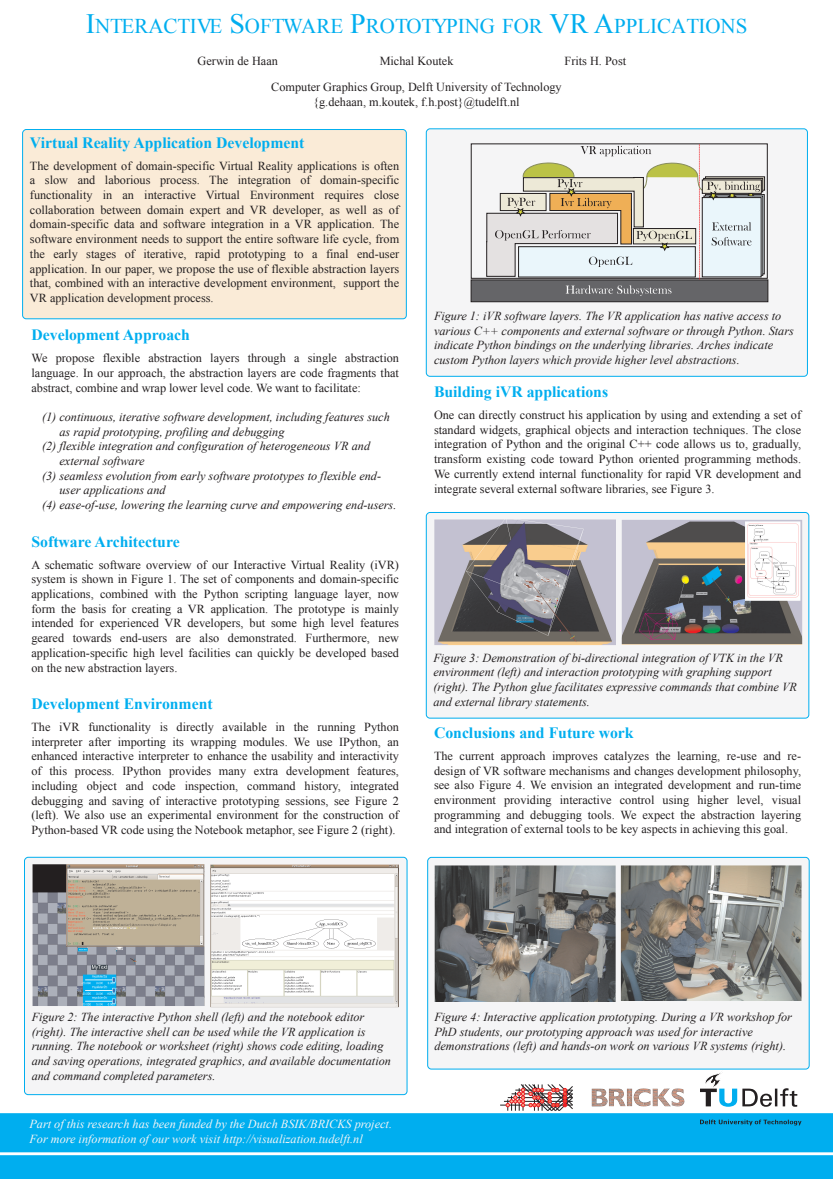
<style>
.page{position:relative;width:833px;height:1179px;background:#fff}
.page>*{position:absolute;margin:0;border:0;box-sizing:border-box;transform-origin:0 0}
.t1{font:21px "Times New Roman";letter-spacing:-.055em;color:#00aeef}
.t2{font:700 15.75px "Times New Roman";letter-spacing:-.055em;color:#00aeef}
.t3{font:700 15.75px "Times New Roman";color:#00aeef}
.t4{font:700 15.75px "Times New Roman";letter-spacing:.055em;color:#00aeef}
.t5{font:12.25px/14.7px "Times New Roman";color:#231f20}
.t6{font:italic 12.25px/14.7px "Times New Roman";color:#231f20}
.t7{font:12.25px/14.7px "Times New Roman";letter-spacing:-.055em;color:#231f20}
.t8{font:italic 12.25px/14.7px "Times New Roman";color:#f5f5f6}
.t9{font:italic 12.21px/14.7px "Times New Roman";color:#231f20}
.s1{font-size:28px}
.s2{font-size:12.21px}
.s3{font-size:12.25px}
</style>
<div class="page">
<div style="left:0;top:1113px;width:833px;height:39px;background:#00aeef"></div>
<div style="left:0;top:1155px;width:833px;height:24px;background:#00aeef"></div>
<div style="left:22px;top:129px;width:385px;height:190px;background:#faebd7"></div>
<img style="left:591px;top:1088px;width:94px;height:19px">
<div style="left:426px;top:128px;width:382px;height:249px;background:#f5f5f6"></div>
<div style="left:24px;top:856px;width:384px;height:239px;background:#f5f5f6"></div>
<svg style="left:700px;top:1073px;width:97px;height:34px"></svg>
<svg style="left:700px;top:1119px;width:101px;height:6px"></svg>
<svg style="left:500px;top:1084px;width:73px;height:27px"></svg>
<svg style="left:427px;top:856px;width:383px;height:214px"></svg>
<img style="left:435px;top:865px;width:181px;height:136px">
<img style="left:621px;top:865px;width:181px;height:136px">
<img style="left:33px;top:864px;width:171px;height:142px">
<img style="left:210px;top:864px;width:189px;height:143px">
<svg style="left:425px;top:512px;width:385px;height:207px"></svg>
<img style="left:434px;top:519px;width:182px;height:126px">
<img style="left:622px;top:520px;width:180px;height:125px">
<svg style="left:471px;top:144px;width:296px;height:134px;fill:#f5f5f6"></svg>
<div style="left:705px;top:177px;width:60px;height:13px;border:1px solid #231f20"></div>
<div style="left:471px;top:280px;width:297px;height:22px;background:#656568"></div>
<div style="left:471px;top:280px;width:297px;height:22px;border:1px solid #231f20"></div>
<div style="left:704px;top:178px;width:59px;height:14px;border:1px solid #231f20"></div>
<svg style="left:487px;top:143px;width:273px;height:153px"></svg>
<h1 class="t1" style="left:86px;top:15px;width:664px"><span class="s1">I</span>NTERACTIVE <span class="s1">S</span>O FTWARE <span class="s1">P</span>RO TO TYPING FO R <span class="s1">VR A</span>PPLICATIO NS</h1>
<p class="t5" style="left:198px;top:53px;width:82px">Gerw in de H aan</p>
<p class="t5" style="left:380px;top:53px;width:73px">M ich alKoutek</p>
<p class="t7" style="left:565px;top:53px;width:66px">Frits H . Post</p>
<p class="t5" style="left:271px;top:80px;width:291px;text-align:center">Com puter Graph ics Group, DelftUniversity ofTech nology { g.deh aan, m .k outek , f.h .post}@ tudelft.nl</p>
<p class="t2" style="left:30px;top:134px;width:280px">VirtualR eality Application Developm ent</p>
<p class="t5" style="left:30px;top:158px;width:373px">Th e developm ent of dom ain-specific VirtualReality applications is often a slow and laborious process. Th e integration of dom ain-specific functionality in an interactive Virtual Environm ent req uires close collaboration betw een dom ain expert and VR developer, as w ellas of dom ain-specific data and softw are integration in a VR application. Th e softw are environm entnee ds to supportth e entire softw are life cycle, from th e early stages of iterative, rapid prototyping to a final end-user application. In our paper, w e propose th e use of flexible abstraction layers th at, com bine d w ith an interactive developm entenvironm ent, supportth e VR application developm entprocess.</p>
<p class="t3" style="left:31px;top:326px;width:156px">Developm entApproach</p>
<p class="t7" style="left:31px;top:351px;width:372px">We propose flexible abstraction layers th rough a single abstraction language. In our approach , th e abstraction layers are code fragm ents th at abstract, com bine and w rap low er levelcode. We w antto facilitate:</p>
<p class="t6" style="left:42px;top:409px;width:347px">(1)continuous, iterative softw are de ve lopm e nt, including fe ature s s uch</p>
<p class="t6" style="left:59px;top:424px;width:227px">as rapid prototyping, profiling and de bugging</p>
<p class="t6" style="left:42px;top:439px;width:329px">(2)fle xible inte gration and configuration ofh e teroge ne ous VR and</p>
<p class="t6" style="left:59px;top:453px;width:84px">e xternalsoftw are</p>
<p class="t6" style="left:42px;top:468px;width:340px">(3)se am le ss e volution from e arly softw are prototype s to fle xible e nd-</p>
<p class="t6" style="left:59px;top:483px;width:107px">user applications and</p>
<p class="t6" style="left:42px;top:498px;width:356px">(4)ease-of-use,low ering th e learning curve and em pow ering end-users.</p>
<p class="t2" style="left:31px;top:533px;width:148px">Softw are Arch itecture</p>
<p class="t5" style="left:31px;top:557px;width:371px">A sch em atic softw are overview of our Interactive VirtualReality (iVR) s ystem is sh ow n in Figure 1. Th e setof com ponents and dom ain-specific applications, com bine d w ith th e Pyth on scripting language layer, now form th e basis for creating a VR application. Th e prototype is m ainly intende d for experience d VR developers, but som e h igh levelfeatures geared tow ards end-users are also dem onstrated. Furth erm ore, new application-specific h igh levelfacilities can q uick ly be develope d base d on th e new abstraction layers.</p>
<p class="t4" style="left:31px;top:695px;width:186px">Developm entEnvironm ent</p>
<p class="t5" style="left:31px;top:719px;width:371px">Th e iVR functionality is directly available in th e running Pyth on interpreter after im porting its w rapping m odules. We use IPyth on, an enh ance d interactive interpreter to enh ance th e usability and interactivity of th is process. IPyth on provides m any extra developm ent features, including object and code inspection, com m and h istory, integrate d de bugging and saving of interactive prototyping sessions, see Figure 2 (left). We also use an experim entalenvironm ent for th e construction of Pyth on-base d VR code using th e Note book m etaph or, see Figure 2 (righ t).</p>
<p class="t6" style="left:434px;top:309px;width:360px"><span class="s2">Figure</span> 1<span class="s2">:</span> iVR softw are layers. Th e VR application h as native acce ss to various C+ + com pone nts and e xternalsoftw are or th rough Pyth on. Stars indicate Pyth on bindings on th e underlying librarie s. Arch e s indicate custom Pyth on layers w h ich provide h igh er le ve labstractions.</p>
<p class="t2" style="left:434px;top:383px;width:175px">Build ing iVR applications</p>
<p class="t5" style="left:434px;top:407px;width:371px">O ne can directly constructh is application by using and extending a setof standard w idgets, graph icalobjects and interaction tech niq ues. Th e close integration of Pyth on and th e originalC+ + code allow s us to, gradually, transform existing code tow ard Pyth on oriente d program m ing m eth ods.<br>We currently extend internalfunctionality for rapid VR developm entand integrate severalexternalsoftw are libraries, see Figure 3.</p>
<p class="t6" style="left:433px;top:650px;width:364px"><span class="s2">Figure 3:</span> De m onstration ofbi-dire ctionalinte gration ofVTK in th e VR<br>e nvironm e nt(le ft)and interaction prototyping w ith graph ing s upport (righ t). Th e Pyth on glue facilitate s e xpre ssive com m ands th atcom bine VR and e xternallibrary state m e nts.</p>
<p class="t3" style="left:434px;top:724px;width:197px">Conclusions and Future w ork</p>
<p class="t5" style="left:434px;top:748px;width:375px">Th e current approach im proves catalyzes th e learning, re-use and re&shy;design ofVR softw are m ech anism s and ch anges developm entph ilosoph y, see also Figure 4. We envision an integrate d developm ent and run-tim e environm ent providing interactive control using h igh er level, visual program m ing and de bugging tools. We expect th e abstraction layering and integration ofexternaltools to be k e y aspects in ach ieving th is goal.</p>
<p class="t9" style="left:32px;top:1009px;width:361px">Figure <span class="s3">2</span>: Th e interactive Pyth on sh e ll(le ft)and th e note book e ditor<br>(righ t). Th e interactive sh e llcan be use d w h ile th e VR application is running. Th e note book or w ork sh e e t(righ t)sh ow s code e diting, loading and saving operations, inte grate d graph ics, and available docum e ntation and com m and com ple te d param e ters.</p>
<p class="t6" style="left:434px;top:1009px;width:359px">Figure 4: Interactive application prototyping. During a VR w ork sh op for<br>Ph D stude nts, our prototyping approach w as use d for interactive<br>de m onstrations (le ft)and h ands-on w ork on various VR syste m s (righ t).</p>
<p class="t8" style="left:29px;top:1116px;width:365px">Partofth is re se arch h as be e n funde d by th e Dutch BSIK/BRICKS proje ct.<br>For m ore inform ation ofour w ork visith ttp://vis ualization.tude lft.nl</p>
</div>
